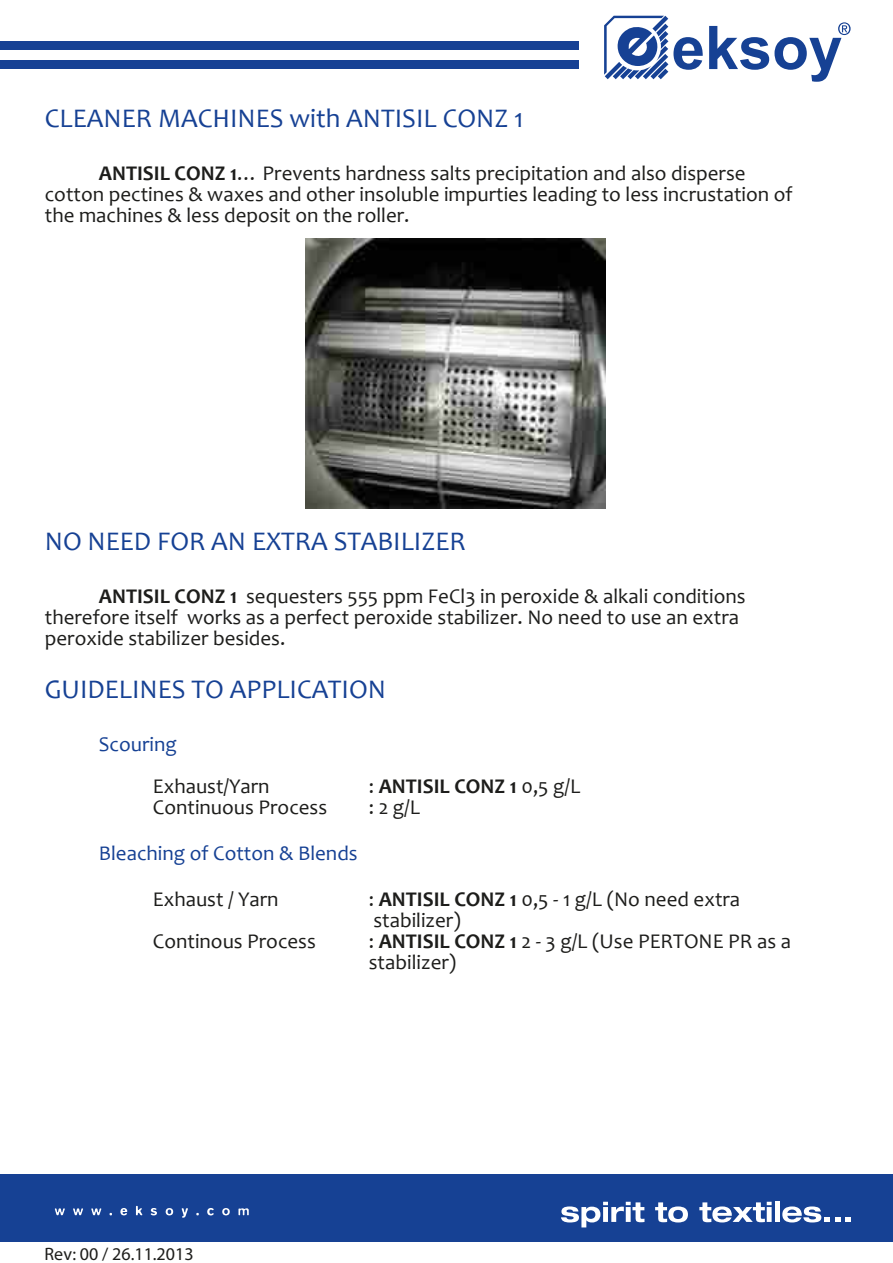
<style>
.page{position:relative;width:893px;height:1263px;background:#fff}
.page>*{position:absolute;margin:0;border:0;box-sizing:border-box;transform-origin:0 0}
.t1{font:27px "Candara";color:#164194}
.t2{font:21px/21px "Candara";color:#1d1d1b}
.t3{font:21px "Candara";color:#164194}
.t4{font:700 21px "Candara";color:#1d1d1b}
.t5{font:18px "Myriad Pro";color:#1d1d1b}
.s1{font-weight:700}
.s2{font-weight:400}
</style>
<div class="page">
<img style="left:305px;top:238px;width:300px;height:270px">
<div style="left:0;top:1174px;width:893px;height:68px;background:#164194"></div>
<svg style="left:55px;top:1208px;width:10px;height:7px"></svg>
<svg style="left:73px;top:1208px;width:10px;height:7px"></svg>
<svg style="left:91px;top:1208px;width:10px;height:7px"></svg>
<svg style="left:120px;top:1208px;width:7px;height:7px"></svg>
<svg style="left:136px;top:1206px;width:6px;height:9px"></svg>
<svg style="left:151px;top:1208px;width:6px;height:7px"></svg>
<svg style="left:166px;top:1208px;width:7px;height:7px"></svg>
<svg style="left:182px;top:1208px;width:6px;height:10px"></svg>
<svg style="left:207px;top:1208px;width:7px;height:7px"></svg>
<svg style="left:222px;top:1208px;width:8px;height:7px"></svg>
<svg style="left:238px;top:1208px;width:11px;height:7px"></svg>
<svg style="left:561px;top:1202px;width:83px;height:25px"></svg>
<svg style="left:655px;top:1202px;width:33px;height:20px"></svg>
<svg style="left:699px;top:1202px;width:73px;height:20px"></svg>
<div style="left:775px;top:1202px;width:5px;height:20px;background:#fff"></div>
<svg style="left:782px;top:1206px;width:69px;height:16px"></svg>
<div style="left:0;top:60px;width:578px;height:9px;background:#164194"></div>
<svg style="left:709px;top:22px;width:142px;height:60px"></svg>
<svg style="left:604px;top:16px;width:99px;height:63px"></svg>
<div style="left:0;top:41px;width:579px;height:9px;background:#164194"></div>
<p class="t1" style="left:45px;top:102px;width:480px">CLEANER MACHINES with ANTISIL CONZ 1</p>
<p class="t2" style="left:45px;top:163px;width:749px;text-indent:54px"><span class="s1">ANTISIL CONZ 1</span>… Prevents hardness salts precipitation and also disperse cotton pectines &amp; waxes and other insoluble impurties leading to less incrustation of the machines &amp; less deposit on the roller.</p>
<p class="t1" style="left:45px;top:525px;width:422px">NO NEED FOR AN EXTRA STABILIZER</p>
<p class="t2" style="left:45px;top:586px;width:702px;text-indent:54px"><span class="s1">ANTISIL CONZ 1</span> sequesters 555 ppm FeCl3 in peroxide &amp; alkali conditions therefore itself works as a perfect peroxide stabilizer. No need to use an extra peroxide stabilizer besides.</p>
<p class="t1" style="left:45px;top:673px;width:343px">GUIDELINES TO APPLICATION</p>
<p class="t3" style="left:99px;top:731px;width:79px">Scouring</p>
<p class="t2" style="left:153px;top:775px;width:118px">Exhaust/Yarn</p>
<p class="t4" style="left:369px;top:773px;width:213px"><span class="s2">:</span> ANTISIL CONZ 1 <span class="s2">0,5 g/L</span></p>
<p class="t2" style="left:153px;top:796px;width:176px">Continuous Process</p>
<p class="t2" style="left:369px;top:796px;width:53px">: 2 g/L</p>
<p class="t3" style="left:99px;top:840px;width:260px">Bleaching of Cotton &amp; Blends</p>
<p class="t2" style="left:153px;top:889px;width:127px">Exhaust / Yarn</p>
<p class="t2" style="left:369px;top:889px;width:373px">: <span class="s1">ANTISIL CONZ 1</span> 0,5 - 1 g/L (No need extra stabilizer)</p>
<p class="t2" style="left:153px;top:931px;width:165px">Continous Process</p>
<p class="t2" style="left:369px;top:931px;width:424px">: <span class="s1">ANTISIL CONZ 1</span> 2 - 3 g/L (Use PERTONE PR as a stabilizer)</p>
<p class="t5" style="left:45px;top:1243px;width:151px">Rev: 00 / 26.11.2013</p>
</div>
